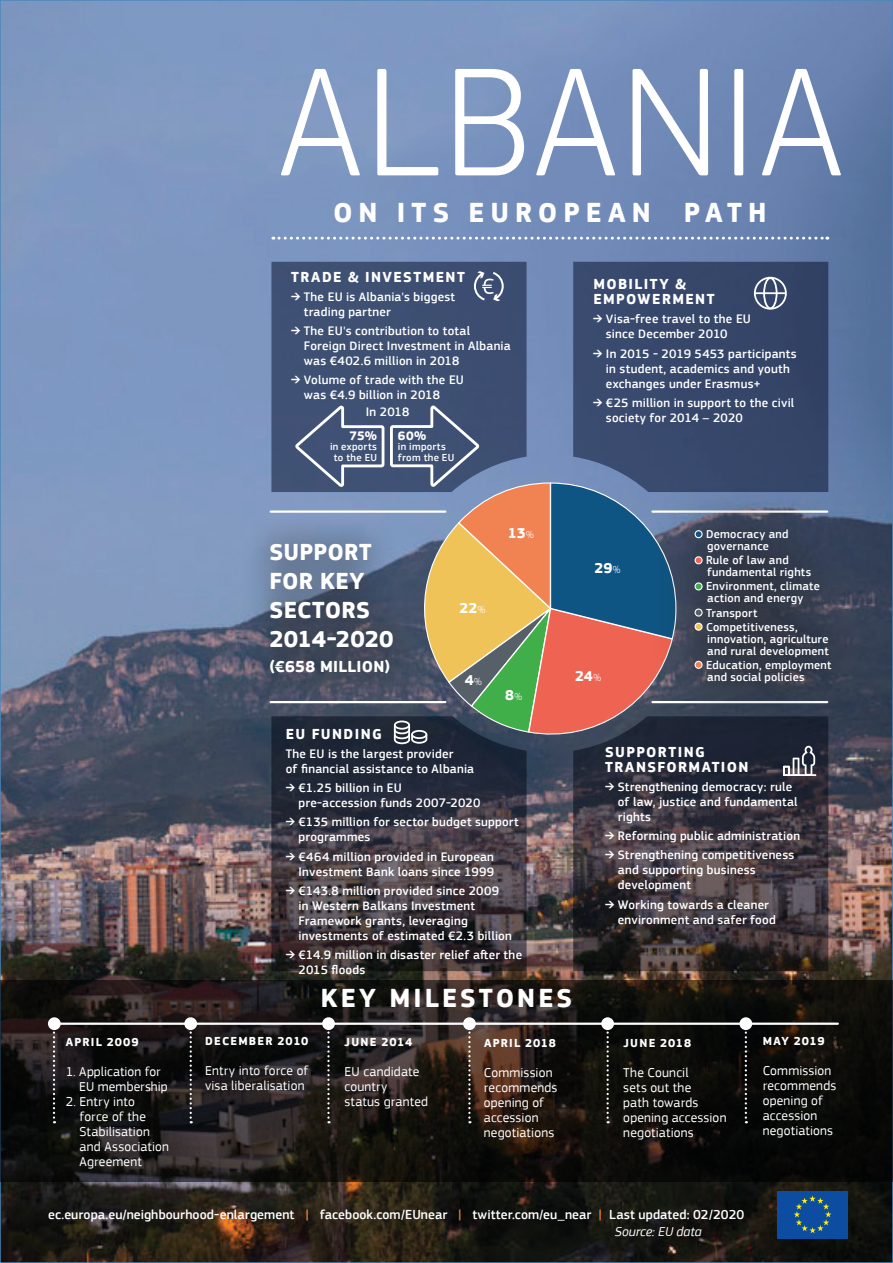
<style>
.page{position:relative;width:893px;height:1263px;background:#fff}
.page>*{position:absolute;margin:0;border:0;box-sizing:border-box;transform-origin:0 0}
.t1{font:300 160.5px "EC Square Sans Pro";letter-spacing:.015em;color:#fff}
.t2{font:700 28.5px "EC Square Sans Pro";letter-spacing:.21em;color:#fff}
.t3{font:700 27px "PF Square Sans Pro";letter-spacing:.11em;color:#fff}
.t4{font:700 24px/28.8px "PF Square Sans Pro";letter-spacing:.01em;color:#fff}
.t5{font:700 16.5px "PF Square Sans Pro";letter-spacing:.015em;color:#fff}
.t6{font:700 15px/15px "EC Square Sans Pro";letter-spacing:.095em;color:#fff}
.t7{font:700 15px "PF Square Sans Pro";color:#fff}
.t8{font:13.5px/15px "PF Square Sans Pro";letter-spacing:.015em;color:#fff}
.t9{font:500 13.5px "PF Square Sans Pro";letter-spacing:.005em;color:#fff}
.t10{font:italic 13.5px "EC Square Sans Pro";color:#fff}
.t11{font:500 12.75px/15px "EC Square Sans Pro";letter-spacing:.02em;color:#fff}
.t12{font:700 12.75px "PF Square Sans Pro";color:#fff}
.t13{font:500 12.75px "PF Square Sans Pro";letter-spacing:.015em;color:#fff}
.t14{font:500 12px/12px "PF Square Sans Pro";letter-spacing:.02em;color:#fff}
.t15{font:700 12px "EC Square Sans Pro";letter-spacing:.095em;color:#fff}
.t16{font:500 10.5px/10.5px "PF Square Sans Pro";letter-spacing:.025em;color:#fff}
.s1{font-weight:400}
.s2{font-weight:300;font-size:10.5px}
.s3{color:#f28237}
</style>
<div class="page">
<img style="left:3px;top:3px;width:887px;height:1257px">
<svg style="left:0;top:980px;width:893px;height:202px"></svg>
<div style="left:240px;top:513px;width:183px;height:191px;background:#231f20;opacity:.5"></div>
<svg style="left:273px;top:237px;width:555px;height:3px"></svg>
<hr style="left:271px;top:510px;width:174px;height:3px;background:#fff">
<hr style="left:271px;top:701px;width:174px;height:2px;background:#fff">
<div style="left:271px;top:262px;width:256px;height:230px;background:#3e5073"></div>
<div style="left:573px;top:262px;width:255px;height:222px;background:#36476a"></div>
<svg style="left:271px;top:716px;width:256px;height:255px"></svg>
<svg style="left:573px;top:729px;width:255px;height:242px"></svg>
<svg style="left:293px;top:403px;width:384px;height:341px"></svg>
<hr style="left:784px;top:774px;width:32px;height:2px;background:#fff">
<svg style="left:783px;top:746px;width:32px;height:30px"></svg>
<svg style="left:474px;top:271px;width:30px;height:30px"></svg>
<svg style="left:754px;top:277px;width:33px;height:33px"></svg>
<hr style="left:754px;top:292px;width:31px;height:2px;background:#fff">
<div style="left:777px;top:1191px;width:71px;height:47px;background:#0d4da1"></div>
<svg style="left:794px;top:1195px;width:37px;height:38px"></svg>
<hr style="left:55px;top:1022px;width:783px;height:3px;background:#fff">
<svg style="left:53px;top:1030px;width:2px;height:93px"></svg>
<svg style="left:190px;top:1030px;width:2px;height:93px"></svg>
<svg style="left:327px;top:1030px;width:3px;height:93px"></svg>
<svg style="left:606px;top:1030px;width:3px;height:93px"></svg>
<div style="left:48px;top:1017px;width:13px;height:13px;background:#fff;border-radius:50%"></div>
<div style="left:184px;top:1017px;width:13px;height:13px;background:#fff;border-radius:50%"></div>
<div style="left:322px;top:1017px;width:13px;height:13px;background:#fff;border-radius:50%"></div>
<div style="left:601px;top:1017px;width:13px;height:13px;background:#fff;border-radius:50%"></div>
<div style="left:463px;top:1017px;width:13px;height:13px;background:#fff;border-radius:50%"></div>
<svg style="left:468px;top:1030px;width:3px;height:93px"></svg>
<svg style="left:745px;top:1030px;width:2px;height:93px"></svg>
<div style="left:739px;top:1017px;width:13px;height:13px;background:#fff;border-radius:50%"></div>
<div style="left:649px;top:484px;width:227px;height:245px;background:#231f20;opacity:.6"></div>
<svg style="left:695px;top:531px;width:7px;height:7px"></svg>
<div style="left:694px;top:530px;width:9px;height:8px;border:1px solid #fff;border-radius:50%"></div>
<div style="left:695px;top:557px;width:7px;height:7px;background:#ef6352;border-radius:50%"></div>
<div style="left:694px;top:556px;width:9px;height:8px;border:1px solid #fff;border-radius:50%"></div>
<div style="left:695px;top:583px;width:7px;height:7px;background:#40ae49;border-radius:50%"></div>
<div style="left:694px;top:582px;width:9px;height:8px;border:1px solid #fff;border-radius:50%"></div>
<svg style="left:695px;top:609px;width:7px;height:7px"></svg>
<div style="left:694px;top:608px;width:9px;height:9px;border:1px solid #fff;border-radius:50%"></div>
<div style="left:695px;top:623px;width:7px;height:7px;background:#f0c359;border-radius:50%"></div>
<div style="left:694px;top:623px;width:9px;height:8px;border:1px solid #fff;border-radius:50%"></div>
<svg style="left:695px;top:661px;width:7px;height:7px"></svg>
<div style="left:694px;top:661px;width:9px;height:8px;border:1px solid #fff;border-radius:50%"></div>
<h1 class="t1" style="left:278px;top:29px;width:568px">ALBANIA</h1>
<h2 class="t2" style="left:333px;top:195px;width:435px">ON ITS EUROPEAN PATH</h2>
<p class="t6" style="left:291px;top:270px;width:175px">TRADE &amp; INVESTMENT</p>
<p class="t11" style="left:304px;top:290px;width:153px;text-indent:-13px"><span class="s1">➔</span> The EU is Albania's biggest trading partner</p>
<p class="t11" style="left:304px;top:324px;width:208px;text-indent:-13px"><span class="s1">➔</span> The EU's contribution to total<br>Foreign Direct Investment in Albania was €402.6 million in 2018</p>
<p class="t11" style="left:304px;top:373px;width:162px;text-indent:-13px"><span class="s1">➔</span> Volume of trade with the EU was €4.9 billion in 2018</p>
<p class="t13" style="left:366px;top:405px;width:45px">In 2018</p>
<p class="t12" style="left:349px;top:428px;width:29px">75%</p>
<p class="t16" style="left:330px;top:442px;width:49px;text-align:center">in exports to the EU</p>
<p class="t12" style="left:398px;top:428px;width:30px">60%</p>
<p class="t16" style="left:398px;top:442px;width:58px">in imports from the EU</p>
<h3 class="t4" style="left:269px;top:539px;width:125px">SUPPORT<br>FOR KEY<br>SECTORS<br>2014-2020</h3>
<p class="t5" style="left:269px;top:657px;width:122px">(€658 MILLION)</p>
<p class="t7" style="left:508px;top:524px;width:27px">13 <span class="s2">%</span></p>
<p class="t7" style="left:460px;top:599px;width:27px">22 <span class="s2">%</span></p>
<p class="t7" style="left:465px;top:671px;width:18px">4 <span class="s2">%</span></p>
<p class="t7" style="left:505px;top:686px;width:18px">8 <span class="s2">%</span></p>
<p class="t6" style="left:286px;top:727px;width:97px">EU FUNDING</p>
<p class="t11" style="left:286px;top:746px;width:190px">The EU is the largest provider<br>of financial assistance to Albania</p>
<p class="t11" style="left:299px;top:781px;width:183px;text-indent:-13px"><span class="s1">➔</span> €1.25 billion in EU pre-accession funds 2007-2020</p>
<p class="t11" style="left:299px;top:815px;width:222px;text-indent:-13px"><span class="s1">➔</span> €135 million for sector budget support programmes</p>
<p class="t11" style="left:286px;top:849px;width:210px;text-align:right"><span class="s1">➔</span> €464 million provided in European<br>Investment Bank loans since 1999</p>
<p class="t11" style="left:299px;top:883px;width:215px;text-indent:-13px"><span class="s1">➔</span> €143.8 million provided since 2009 in Western Balkans Investment Framework grants, leveraging investments of estimated €2.3 billion</p>
<p class="t11" style="left:299px;top:948px;width:225px;text-indent:-13px"><span class="s1">➔</span> €14.9 million in disaster relief after the<br>2015 floods</p>
<p class="t6" style="left:593px;top:277px;width:123px">MOBILITY &amp;<br>EMPOWERMENT</p>
<p class="t11" style="left:606px;top:312px;width:147px;text-indent:-13px"><span class="s1">➔</span> Visa-free travel to the EU since December 2010</p>
<p class="t11" style="left:606px;top:346px;width:192px;text-indent:-13px"><span class="s1">➔</span> In 2015 - 2019 5453 participants in student, academics and youth exchanges under Erasmus+</p>
<p class="t11" style="left:606px;top:395px;width:190px;text-indent:-13px"><span class="s1">➔</span> €25 million in support to the civil society for 2014 – 2020</p>
<p class="t7" style="left:595px;top:559px;width:27px">29 <span class="s2">%</span></p>
<p class="t7" style="left:575px;top:667px;width:27px">24 <span class="s2">%</span></p>
<p class="t14" style="left:706px;top:528px;width:84px">Democracy and governance</p>
<p class="t14" style="left:706px;top:555px;width:107px">Rule of law and fundamental rights</p>
<p class="t14" style="left:706px;top:581px;width:115px">Environment, climate action and energy</p>
<p class="t14" style="left:706px;top:606px;width:93px;line-height:14.1px">Transport<br>Competitiveness,</p>
<p class="t14" style="left:707px;top:633px;width:123px">innovation, agriculture and rural development</p>
<p class="t14" style="left:706px;top:659px;width:127px">Education, employment and social policies</p>
<p class="t6" style="left:605px;top:745px;width:145px">SUPPORTING<br>TRANSFORMATION</p>
<p class="t11" style="left:618px;top:779px;width:181px;text-indent:-13px"><span class="s1">➔</span> Strengthening democracy: rule of law, justice and fundamental rights</p>
<p class="t11" style="left:605px;top:829px;width:197px"><span class="s1">➔</span> Reforming public administration</p>
<p class="t11" style="left:618px;top:848px;width:178px;text-indent:-13px"><span class="s1">➔</span> Strengthening competitiveness and supporting business development</p>
<p class="t11" style="left:618px;top:897px;width:159px;text-indent:-13px"><span class="s1">➔</span> Working towards a cleaner environment and safer food</p>
<p class="t15" style="left:66px;top:1035px;width:74px">APRIL 2009</p>
<p class="t8" style="left:79px;top:1064px;width:90px;text-indent:-14px">1. Application for<br>EU membership</p>
<p class="t8" style="left:80px;top:1094px;width:91px;text-indent:-14px">2. Entry into<br>force of the<br>Stabilisation and Association<br>Agreement</p>
<p class="t15" style="left:205px;top:1034px;width:105px">DECEMBER 2010</p>
<p class="t8" style="left:205px;top:1063px;width:105px">Entry into force of visa liberalisation</p>
<h3 class="t3" style="left:321px;top:981px;width:253px">KEY MILESTONES</h3>
<p class="t15" style="left:345px;top:1035px;width:69px">JUNE 2014</p>
<p class="t8" style="left:344px;top:1064px;width:85px">EU candidate country<br>status granted</p>
<p class="t15" style="left:484px;top:1035px;width:74px">APRIL 2018</p>
<p class="t8" style="left:484px;top:1065px;width:75px">Commission recommends opening of accession negotiations</p>
<p class="t15" style="left:623px;top:1035px;width:69px">JUNE 2018</p>
<p class="t8" style="left:623px;top:1065px;width:105px">The Council<br>sets out the<br>path towards opening accession negotiations</p>
<p class="t9" style="left:48px;top:1206px;width:698px">ec.europa.eu/neighbourhood-enlargement <span class="s3">|</span> facebook.com/EUnear <span class="s3">|</span> twitter.com/eu_near <span class="s3">|</span> Last updated: 02/2020</p>
<p class="t10" style="left:615px;top:1223px;width:88px">Source: EU data</p>
<p class="t15" style="left:763px;top:1034px;width:63px">MAY 2019</p>
<p class="t8" style="left:763px;top:1063px;width:75px">Commission recommends opening of accession negotiations</p>
</div>
